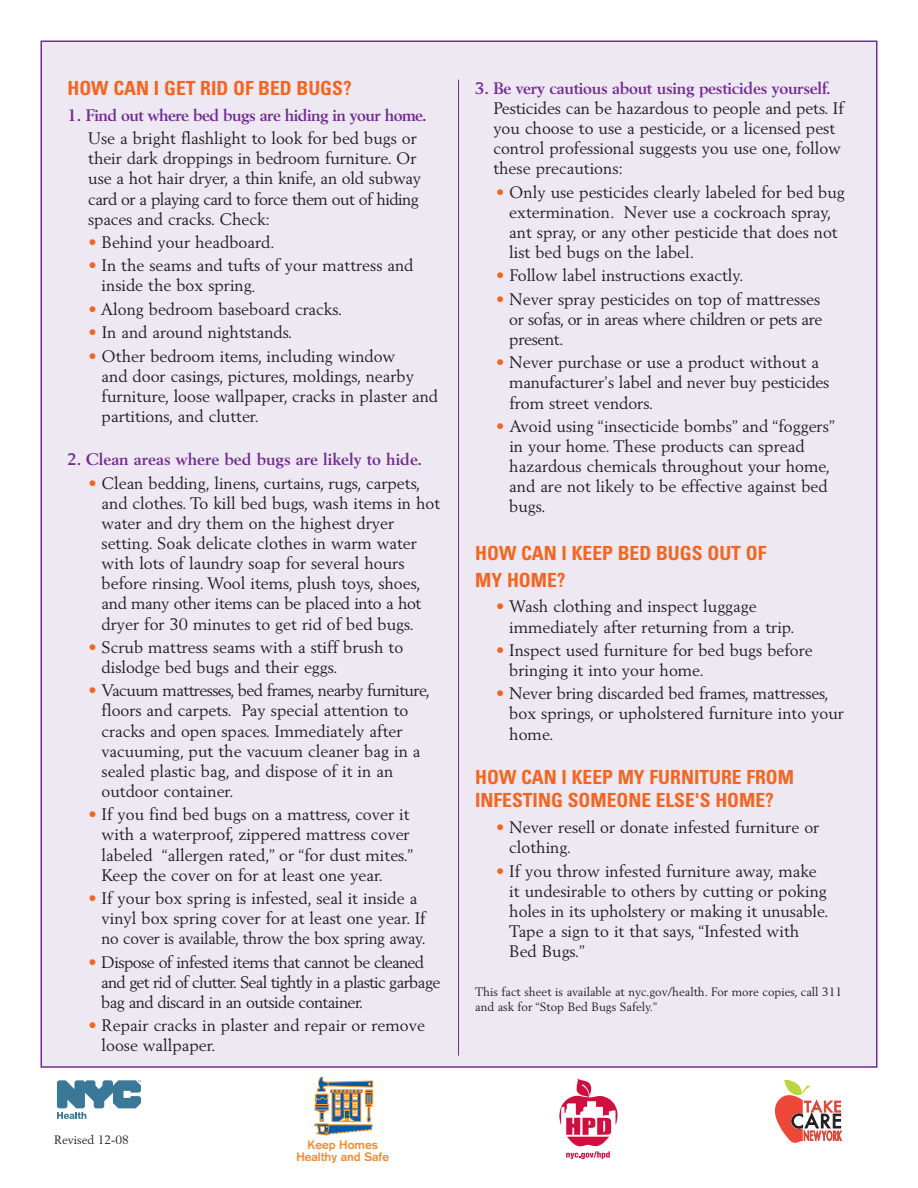
<style>
.page{position:relative;width:918px;height:1188px;background:#fff}
.page>*{position:absolute;margin:0;border:0;box-sizing:border-box;transform-origin:0 0}
.t1{font:700 condensed 19.5px/26.7px "Univers";color:#f36621}
.t2{font:16.5px/20.1px "Berling";color:#231f20}
.t3{font:16.5px/20.1px "Berling";letter-spacing:-.035em;color:#231f20}
.t4{font:700 16.5px "Berling";letter-spacing:-.015em;color:#722b91}
.t5{font:16.5px/20.1px "Berling";letter-spacing:-.02em;color:#231f20}
.t6{font:700 16.5px "Berling";letter-spacing:-.035em;color:#722b91}
.t7{font:12px/14.7px "Berling";color:#231f20}
.t8{font:700 12px/12px "Akzidenz Grotesk";color:#f58b32;text-align:center}
.s1{color:#f36621}
</style>
<div class="page">
<div style="left:42px;top:42px;width:834px;height:1024px;background:#eee8f3"></div>
<hr style="left:458px;top:80px;width:1px;height:976px;background:#722b91">
<svg style="left:314px;top:1077px;width:59px;height:59px"></svg>
<svg style="left:774px;top:1080px;width:68px;height:63px"></svg>
<svg style="left:57px;top:1080px;width:84px;height:39px"></svg>
<svg style="left:559px;top:1078px;width:59px;height:81px"></svg>
<p class="t1" style="left:67px;top:77px;width:286px">HOW CAN I GET RID OF BED BUGS?</p>
<p class="t6" style="left:67px;top:108px;width:361px">1. Find out where bed bugs are hiding in your home.</p>
<p class="t2" style="left:88px;top:129px;width:334px">Use a bright flashlight to look for bed bugs or their dark droppings in bedroom furniture. Or use a hot hair dryer, a thin knife, an old subway card or a playing card to force them out of hiding spaces and cracks. Check:</p>
<p class="t2" style="left:88px;top:233px;width:188px"><span class="s1">•</span> Behind your headboard.</p>
<p class="t2" style="left:102px;top:257px;width:313px;text-indent:-13px"><span class="s1">•</span> In the seams and tufts of your mattress and inside the box spring.</p>
<p class="t2" style="left:88px;top:300px;width:255px"><span class="s1">•</span> Along bedroom baseboard cracks.</p>
<p class="t2" style="left:88px;top:323px;width:206px"><span class="s1">•</span> In and around nightstands.</p>
<p class="t2" style="left:102px;top:347px;width:338px;text-indent:-13px"><span class="s1">•</span> Other bedroom items, including window<br>and door casings, pictures, moldings, nearby furniture, loose wallpaper, cracks in plaster and partitions, and clutter.</p>
<p class="t4" style="left:68px;top:453px;width:356px">2. Clean areas where bed bugs are likely to hide.</p>
<p class="t2" style="left:102px;top:474px;width:340px;text-indent:-13px"><span class="s1">•</span> Clean bedding, linens, curtains, rugs, carpets, and clothes. To kill bed bugs, wash items in hot water and dry them on the highest dryer setting. Soak delicate clothes in warm water with lots of laundry soap for several hours before rinsing. Wool items, plush toys, shoes, and many other items can be placed into a hot dryer for 30 minutes to get rid of bed bugs.</p>
<p class="t2" style="left:102px;top:638px;width:303px;text-indent:-13px"><span class="s1">•</span> Scrub mattress seams with a stiff brush to dislodge bed bugs and their eggs.</p>
<p class="t2" style="left:102px;top:682px;width:330px;text-indent:-13px"><span class="s1">•</span> Vacuum mattresses, bed frames, nearby furniture, floors and carpets. Pay special attention to cracks and open spaces. Immediately after vacuuming, put the vacuum cleaner bag in a sealed plastic bag, and dispose of it in an outdoor container.</p>
<p class="t2" style="left:102px;top:805px;width:313px;text-indent:-13px"><span class="s1">•</span> If you find bed bugs on a mattress, cover it with a waterproof, zippered mattress cover labeled “allergen rated,” or “for dust mites.” Keep the cover on for at least one year.</p>
<p class="t2" style="left:102px;top:889px;width:326px;text-indent:-13px"><span class="s1">•</span> If your box spring is infested, seal it inside a vinyl box spring cover for at least one year. If no cover is available, throw the box spring away.</p>
<p class="t3" style="left:101px;top:953px;width:341px;text-indent:-13px"><span class="s1">•</span> Dispose of infested items that cannot be cleaned and get rid of clutter. Seal tightly in a plastic garbage bag and discard in an outside container.</p>
<p class="t2" style="left:102px;top:1016px;width:325px;text-indent:-13px"><span class="s1">•</span> Repair cracks in plaster and repair or remove loose wallpaper.</p>
<p class="t7" style="left:54px;top:1133px;width:76px">Revised 12-08</p>
<p class="t8" style="left:296px;top:1139px;width:94px">Keep Homes<br>Healthy and Safe</p>
<p class="t4" style="left:475px;top:81px;width:357px">3. Be very cautious about using pesticides yourself.</p>
<p class="t2" style="left:493px;top:99px;width:352px">Pesticides can be hazardous to people and pets. If you choose to use a pesticide, or a licensed pest control professional suggests you use one, follow these precautions:</p>
<p class="t2" style="left:509px;top:183px;width:337px;text-indent:-13px"><span class="s1">•</span> Only use pesticides clearly labeled for bed bug extermination. Never use a cockroach spray, ant spray, or any other pesticide that does not list bed bugs on the label.</p>
<p class="t2" style="left:496px;top:267px;width:249px"><span class="s1">•</span> Follow label instructions exactly.</p>
<p class="t5" style="left:509px;top:290px;width:315px;text-indent:-13px"><span class="s1">•</span> Never spray pesticides on top of mattresses or sofas, or in areas where children or pets are present.</p>
<p class="t2" style="left:509px;top:354px;width:321px;text-indent:-13px"><span class="s1">•</span> Never purchase or use a product without a manufacturer’s label and never buy pesticides from street vendors.</p>
<p class="t2" style="left:509px;top:417px;width:327px;text-indent:-13px"><span class="s1">•</span> Avoid using “insecticide bombs” and “foggers” in your home. These products can spread hazardous chemicals throughout your home, and are not likely to be effective against bed bugs.</p>
<p class="t1" style="left:475px;top:542px;width:293px">HOW CAN I KEEP BED BUGS OUT OF<br>MY HOME?</p>
<p class="t2" style="left:509px;top:598px;width:287px;text-indent:-13px"><span class="s1">•</span> Wash clothing and inspect luggage immediately after returning from a trip.</p>
<p class="t2" style="left:509px;top:641px;width:305px;text-indent:-13px"><span class="s1">•</span> Inspect used furniture for bed bugs before bringing it into your home.</p>
<p class="t2" style="left:509px;top:685px;width:336px;text-indent:-13px"><span class="s1">•</span> Never bring discarded bed frames, mattresses, box springs, or upholstered furniture into your home.</p>
<p class="t1" style="left:475px;top:767px;width:320px;line-height:23.4px">HOW CAN I KEEP MY FURNITURE FROM<br>INFESTING SOMEONE ELSE'S HOME?</p>
<p class="t2" style="left:509px;top:818px;width:312px;text-indent:-13px"><span class="s1">•</span> Never resell or donate infested furniture or clothing.</p>
<p class="t2" style="left:509px;top:862px;width:321px;text-indent:-13px"><span class="s1">•</span> If you throw infested furniture away, make it undesirable to others by cutting or poking holes in its upholstery or making it unusable.<br>Tape a sign to it that says, “Infested with Bed Bugs.”</p>
<p class="t7" style="left:475px;top:985px;width:369px">This fact sheet is available at nyc.gov/health. For more copies, call 311 and ask for “Stop Bed Bugs Safely.”</p>
</div>
